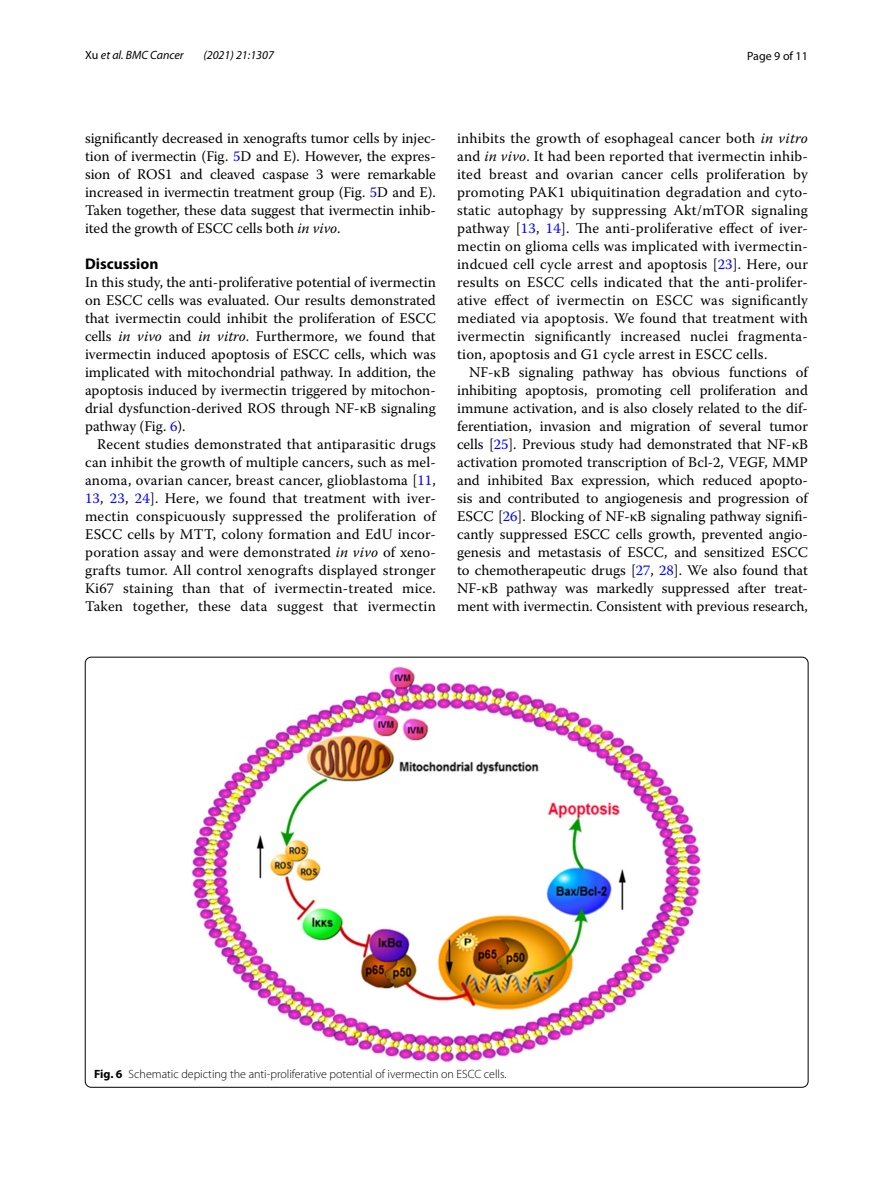
<style>
.page{position:relative;width:893px;height:1187px;background:#fff}
.page>*{position:absolute;margin:0;border:0;box-sizing:border-box;transform-origin:0 0}
.t1{font:700 15.45px "Myriad Pro";color:#000}
.t2{font:14.7px/18px "Warnock Pro";letter-spacing:.005em;color:#000;text-align:justify}
.t3{font:300 12px "Myriad Pro";color:#000}
.t4{font:italic 12px "Myriad Pro";color:#000}
.t5{font:12px "Myriad Pro";color:#000}
.s1{font-style:normal}
.s2{color:#00f}
.s3{font-style:italic}
.s4{font-weight:700}
</style>
<div class="page">
<img style="left:191px;top:666px;width:510px;height:396px">
<p class="t4" style="left:85px;top:48px;width:100px"><span class="s1">Xu</span> et al. BMC Cancer</p>
<p class="t4" style="left:203px;top:48px;width:72px">(2021) 21:1307</p>
<p class="t5" style="left:747px;top:48px;width:62px">Page 9 of 11</p>
<p class="t2" style="left:85px;top:128px;width:352px">significantly decreased in xenografts tumor cells by injec&shy;tion of ivermectin (Fig. <span class="s2">5</span>D and E). However, the expres&shy;sion of ROS1 and cleaved caspase 3 were remarkable increased in ivermectin treatment group (Fig. <span class="s2">5</span>D and E).<br>Taken together, these data suggest that ivermectin inhib&shy;ited the growth of ESCC cells both <span class="s3">in vivo</span>.</p>
<p class="t1" style="left:85px;top:253px;width:75px">Discussion</p>
<p class="t2" style="left:85px;top:272px;width:352px">In this study, the anti-proliferative potential of ivermectin on ESCC cells was evaluated. Our results demonstrated that ivermectin could inhibit the proliferation of ESCC cells <span class="s3">in vivo</span> and <span class="s3">in vitro</span>. Furthermore, we found that ivermectin induced apoptosis of ESCC cells, which was implicated with mitochondrial pathway. In addition, the apoptosis induced by ivermectin triggered by mitochon&shy;drial dysfunction-derived ROS through NF-κB signaling pathway (Fig. <span class="s2">6</span>).</p>
<p class="t2" style="left:85px;top:434px;width:352px;text-indent:12px">Recent studies demonstrated that antiparasitic drugs can inhibit the growth of multiple cancers, such as mel&shy;anoma, ovarian cancer, breast cancer, glioblastoma [<span class="s2">11</span>, <span class="s2">13</span>, <span class="s2">23</span>, <span class="s2">24</span>]. Here, we found that treatment with iver&shy;mectin conspicuously suppressed the proliferation of ESCC cells by MTT, colony formation and EdU incor&shy;poration assay and were demonstrated <span class="s3">in vivo</span> of xeno&shy;grafts tumor. All control xenografts displayed stronger Ki67 staining than that of ivermectin-treated mice.<br>Taken together, these data suggest that ivermectin</p>
<p class="t2" style="left:457px;top:128px;width:352px">inhibits the growth of esophageal cancer both <span class="s3">in vitro </span>and <span class="s3">in vivo</span>. It had been reported that ivermectin inhib&shy;ited breast and ovarian cancer cells proliferation by promoting PAK1 ubiquitination degradation and cyto&shy;static autophagy by suppressing Akt/mTOR signaling pathway [<span class="s2">13</span>, <span class="s2">14</span>]. The anti-proliferative effect of iver&shy;mectin on glioma cells was implicated with ivermectin&shy;indcued cell cycle arrest and apoptosis [<span class="s2">23</span>]. Here, our results on ESCC cells indicated that the anti-prolifer&shy;ative effect of ivermectin on ESCC was significantly mediated via apoptosis. We found that treatment with ivermectin significantly increased nuclei fragmenta&shy;tion, apoptosis and G1 cycle arrest in ESCC cells.</p>
<p class="t2" style="left:457px;top:362px;width:352px;text-indent:12px">NF-κB signaling pathway has obvious functions of inhibiting apoptosis, promoting cell proliferation and immune activation, and is also closely related to the dif&shy;ferentiation, invasion and migration of several tumor cells [<span class="s2">25</span>]. Previous study had demonstrated that NF-κB activation promoted transcription of Bcl-2, VEGF, MMP and inhibited Bax expression, which reduced apopto&shy;sis and contributed to angiogenesis and progression of ESCC [<span class="s2">26</span>]. Blocking of NF-κB signaling pathway signifi&shy;cantly suppressed ESCC cells growth, prevented angio&shy;genesis and metastasis of ESCC, and sensitized ESCC to chemotherapeutic drugs [<span class="s2">27</span>, <span class="s2">28</span>]. We also found that NF-κB pathway was markedly suppressed after treat&shy;ment with ivermectin. Consistent with previous research,</p>
<p class="t3" style="left:94px;top:1067px;width:414px"><span class="s4">Fig. 6</span> Schematic depicting the anti-proliferative potential of ivermectin on ESCC cells.</p>
</div>
